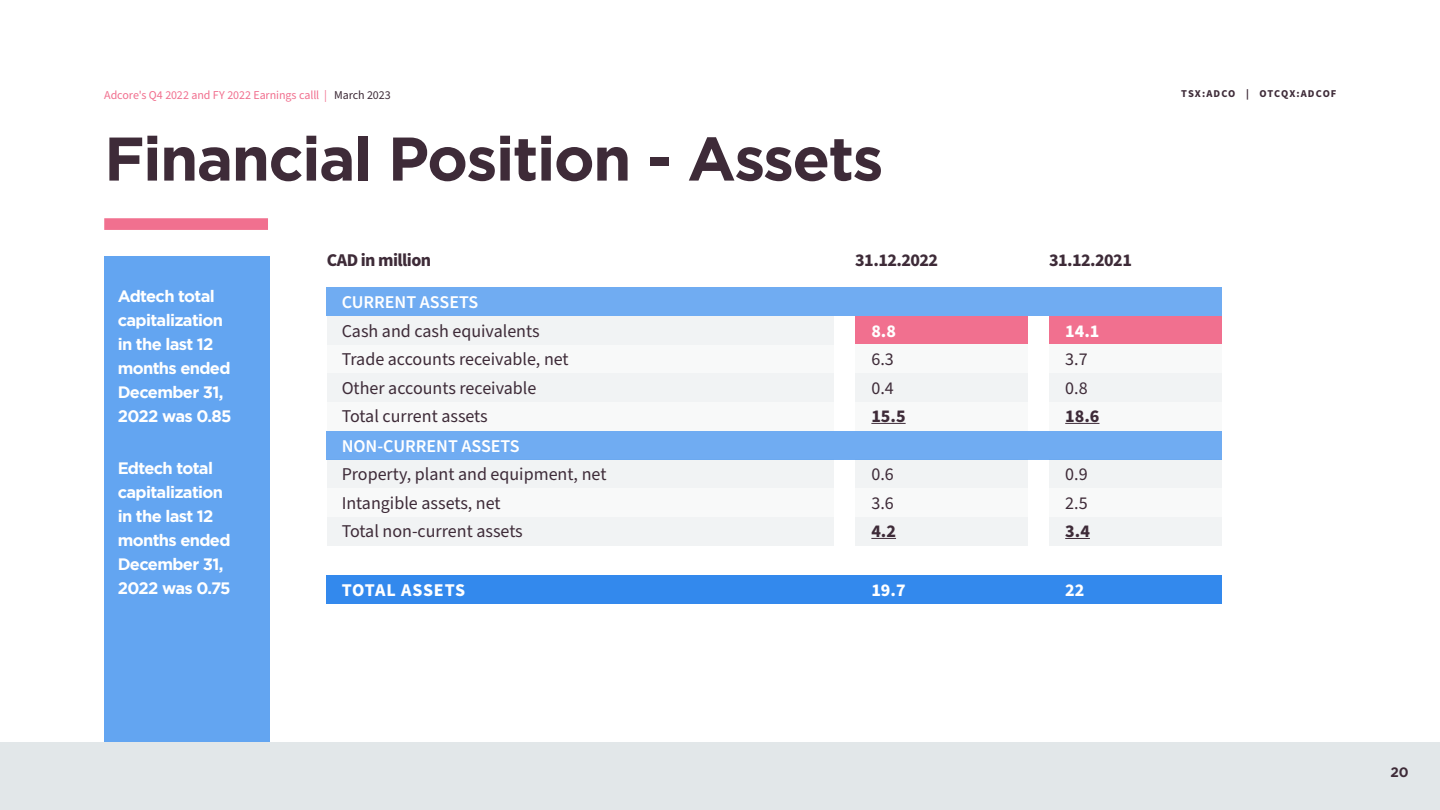
<style>
.page{position:relative;width:1440px;height:810px;background:#fff}
.page>*{position:absolute;margin:0;border:0;box-sizing:border-box;transform-origin:0 0}
.t1{font:700 61.5px "Homepage Baukasten";letter-spacing:-.025em;color:#3e2b38}
.t2{font:18px/28.5px "Source Sans Pro";color:#3e2b38}
.t3{font:700 18px "Source Sans Pro";letter-spacing:-.03em;color:#3e2b38}
.t4{font:600 18px "Source Sans Pro";color:#fff}
.t5{font:700 18px "Source Sans Pro";letter-spacing:.025em;color:#fff}
.t6{font:700 16.5px/24px "Homepage Baukasten";letter-spacing:-.04em;color:#fff}
.t7{font:700 13.5px "Homepage Baukasten";color:#3e2b38}
.t8{font:12px "Source Sans Pro";letter-spacing:-.01em;color:#f1708f}
.t9{font:700 10.5px "Source Sans Pro";letter-spacing:.095em;color:#3e2b38}
.s1{color:#3e2b38}
</style>
<div class="page">
<div style="left:0;top:742px;width:1440px;height:68px;background:#e2e7e9"></div>
<div style="left:327px;top:575px;width:895px;height:29px;background:#3389ed"></div>
<div style="left:327px;top:316px;width:507px;height:29px;background:#f1f3f4"></div>
<div style="left:327px;top:460px;width:507px;height:28px;background:#f1f3f4"></div>
<div style="left:327px;top:345px;width:507px;height:28px;background:#f8f9f9"></div>
<div style="left:327px;top:488px;width:507px;height:29px;background:#f8f9f9"></div>
<div style="left:327px;top:373px;width:507px;height:29px;background:#f1f3f4"></div>
<div style="left:327px;top:517px;width:507px;height:29px;background:#f1f3f4"></div>
<div style="left:327px;top:402px;width:507px;height:29px;background:#f8f9f9"></div>
<div style="left:856px;top:316px;width:172px;height:29px;background:#f1708f"></div>
<div style="left:856px;top:459px;width:172px;height:29px;background:#f1f3f4"></div>
<div style="left:1049px;top:316px;width:172px;height:29px;background:#f1708f"></div>
<div style="left:1049px;top:459px;width:172px;height:29px;background:#f1f3f4"></div>
<div style="left:856px;top:345px;width:172px;height:28px;background:#f8f9f9"></div>
<div style="left:856px;top:488px;width:172px;height:29px;background:#f8f9f9"></div>
<div style="left:1049px;top:345px;width:172px;height:28px;background:#f8f9f9"></div>
<div style="left:1049px;top:488px;width:172px;height:29px;background:#f8f9f9"></div>
<div style="left:856px;top:373px;width:172px;height:29px;background:#f1f3f4"></div>
<div style="left:856px;top:517px;width:172px;height:28px;background:#f1f3f4"></div>
<div style="left:1049px;top:373px;width:172px;height:29px;background:#f1f3f4"></div>
<div style="left:1049px;top:517px;width:172px;height:28px;background:#f1f3f4"></div>
<div style="left:856px;top:402px;width:172px;height:28px;background:#f8f9f9"></div>
<div style="left:1049px;top:402px;width:172px;height:28px;background:#f8f9f9"></div>
<div style="left:327px;top:287px;width:895px;height:29px;background:#70acf2"></div>
<div style="left:327px;top:431px;width:895px;height:29px;background:#70acf2"></div>
<hr style="left:871px;top:423px;width:35px;height:1px;background:#3e2b38">
<svg style="left:871px;top:538px;width:25px;height:1px"></svg>
<hr style="left:1065px;top:423px;width:34px;height:1px;background:#3e2b38">
<svg style="left:1065px;top:538px;width:25px;height:1px"></svg>
<div style="left:104px;top:218px;width:164px;height:12px;background:#f1708f"></div>
<div style="left:104px;top:256px;width:166px;height:486px;background:#63a5f1"></div>
<p class="t8" style="left:104px;top:87px;width:288px">Adcore's Q4 2022 and FY 2022 Earnings calll | <span class="s1">March 2023</span></p>
<h1 class="t1" style="left:104px;top:123px;width:781px">Financial Position - Assets</h1>
<p class="t6" style="left:118px;top:284px;width:115px">Adtech total capitalization in the last 12 months ended<br>December 31,<br>2022 was 0.85</p>
<p class="t6" style="left:118px;top:456px;width:114px">Edtech total capitalization in the last 12 months ended<br>December 31,<br>2022 was 0.75</p>
<p class="t3" style="left:327px;top:248px;width:106px">CAD in million</p>
<p class="t4" style="left:342px;top:290px;width:138px">CURRENT ASSETS</p>
<p class="t2" style="left:342px;top:317px;width:229px">Cash and cash equivalents<br>Trade accounts receivable, net<br>Other accounts receivable<br>Total current assets</p>
<p class="t4" style="left:342px;top:434px;width:180px">NON-CURRENT ASSETS</p>
<p class="t2" style="left:342px;top:461px;width:266px">Property, plant and equipment, net<br>Intangible assets, net<br>Total non-current assets</p>
<p class="t3" style="left:855px;top:248px;width:84px">31.12.2022</p>
<p class="t3" style="left:1049px;top:248px;width:84px">31.12.2021</p>
<p class="t5" style="left:871px;top:318px;width:26px">8.8</p>
<p class="t2" style="left:871px;top:345px;width:24px">6.3<br>0.4</p>
<p class="t3" style="left:871px;top:404px;width:36px">15.5</p>
<p class="t2" style="left:871px;top:460px;width:24px">0.6<br>3.6</p>
<p class="t3" style="left:871px;top:519px;width:26px">4.2</p>
<p class="t5" style="left:1065px;top:318px;width:36px">14.1</p>
<p class="t2" style="left:1065px;top:345px;width:24px">3.7<br>0.8</p>
<p class="t3" style="left:1065px;top:404px;width:36px">18.6</p>
<p class="t2" style="left:1065px;top:460px;width:24px">0.9<br>2.5</p>
<p class="t3" style="left:1065px;top:519px;width:26px">3.4</p>
<p class="t5" style="left:342px;top:578px;width:125px">TOTAL ASSETS</p>
<p class="t5" style="left:871px;top:578px;width:36px">19.7</p>
<p class="t5" style="left:1065px;top:578px;width:21px">22</p>
<p class="t9" style="left:1181px;top:87px;width:157px">TSX:ADCO | OTCQX:ADCOF</p>
<p class="t7" style="left:1390px;top:765px;width:20px">20</p>
</div>
